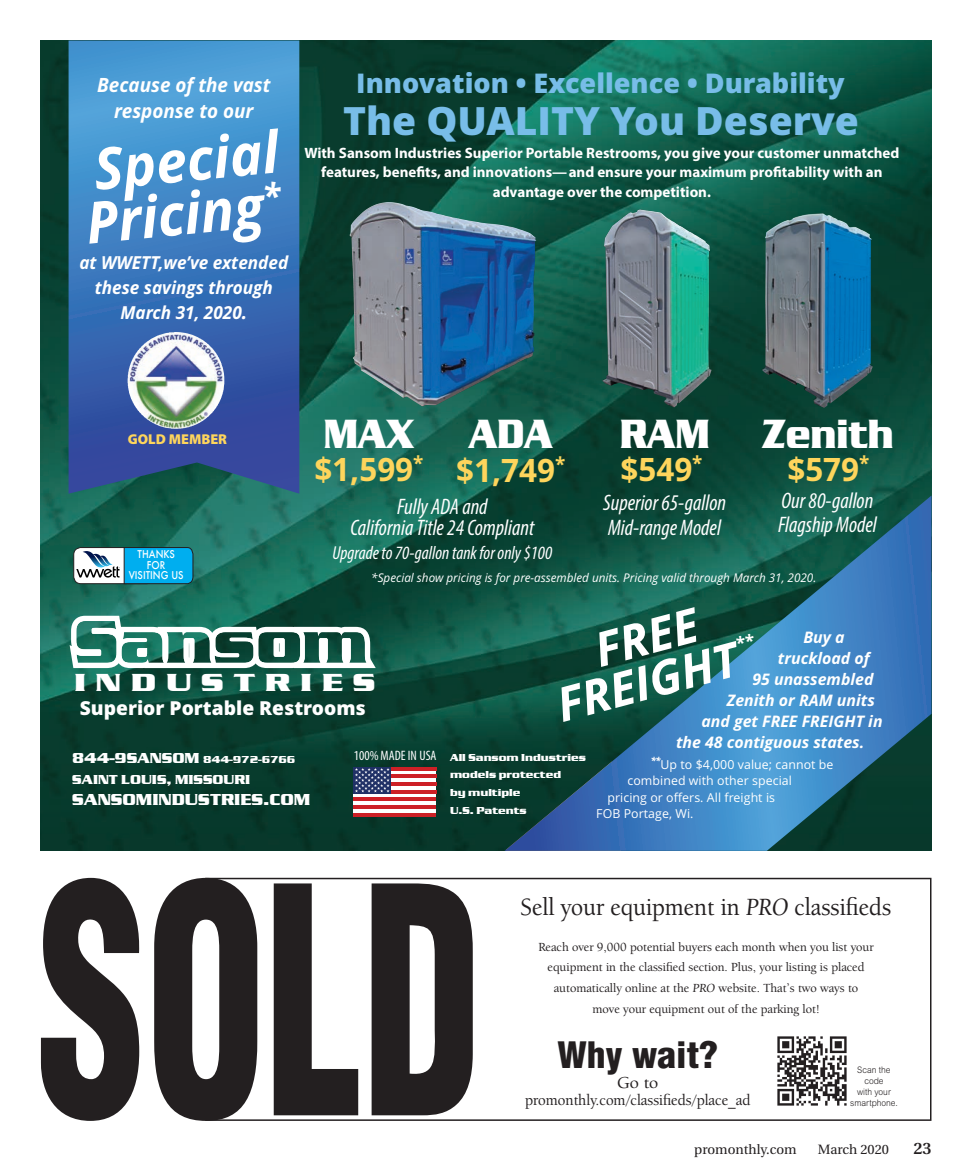
<style>
.page{position:relative;width:972px;height:1175px;background:#fff}
.page>*{position:absolute;margin:0;border:0;box-sizing:border-box;transform-origin:0 0}
.t1{font:900 condensed 309px "Helvetica";color:#231f20;scale:.7 1}
.t2{font:italic 700 57.6px/52.5px "Open Sans";color:#fff;scale:.96 1}
.t3{font:italic 700 47.25px/43.3px "Open Sans";color:#fff;text-align:center}
.t4{font:700 42.45px "Serpentine D";color:#fff;scale:.81 1}
.t5{font:800 39px "Open Sans";color:#78bde8}
.t6{font:900 condensed 35.55px "Helvetica";color:#231f20;scale:1.06 1}
.t7{font:700 32.25px "Open Sans";color:#fed55c}
.t8{font:800 27.15px "Open Sans";color:#78bde8}
.t9{font:700 25.65px "Serpentine D";letter-spacing:.3em;color:#fff;scale:1.25 1}
.t10{font:500 25.5px "Berkeley Oldstyle IT Cby BT";color:#231f20;scale:.94 1}
.t11{font:italic condensed 22.5px/24px "Myriad Pro";color:#fff}
.t12{font:italic 700 19.65px/26.8px "Open Sans";color:#fff;text-align:center;scale:.96 1}
.t13{font:800 19.2px "Open Sans";color:#fff}
.t14{font:italic condensed 18.75px "Myriad Pro";color:#fff}
.t15{font:italic 700 17.85px/24.6px "Open Sans";color:#fff;text-align:center;scale:.96 1}
.t16{font:500 17.1px "Berkeley Oldstyle IT Cby BT";color:#231f20;scale:1.06 1}
.t17{font:700 16.5px "Serpentine D";color:#fff}
.t18{font:600 16.5px "Utopia";color:#231f20}
.t19{font:italic 700 15.9px "Open Sans";color:#fff}
.t20{font:500 15.9px "Berkeley Oldstyle IT Cby BT";color:#231f20;scale:.96 1}
.t21{font:700 15px/19.5px "Myriad Pro";color:#fff;text-align:center}
.t22{font:900 14.25px "Myriad Pro";color:#fed55c}
.t23{font:condensed 13.65px "Myriad Pro";color:#fff}
.t24{font:13.5px "Utopia";color:#231f20}
.t25{font:700 13.5px "Serpentine D";color:#fff}
.t26{font:500 12.75px/20.9px "Berkeley Oldstyle IT Cby BT";color:#231f20;text-align:center}
.t27{font:12.3px "Open Sans";letter-spacing:.005em;color:#fff}
.t28{font:italic 12px "Open Sans";color:#fff}
.t29{font:700 10.5px/17.7px "Serpentine D";color:#fff}
.t30{font:500 10.5px/10.5px "Futura";color:#fff;text-align:center;scale:.88 1}
.t31{font:300 9px/10.8px "Arial";color:#231f20;text-align:center;scale:.94 1}
.s1{font-size:20.1px}
.s2{font-size:15px}
.s3{font-family:"Berkeley Oldstyle IT Cby BT Med Ital";font-weight:400}
</style>
<div class="page">
<img style="left:40px;top:40px;width:892px;height:810px">
<svg style="left:69px;top:40px;width:230px;height:453px;background:#3c78b9"></svg>
<svg style="left:505px;top:495px;width:427px;height:355px;background:#236678"></svg>
<svg style="left:70px;top:615px;width:306px;height:53px"></svg>
<div style="left:353px;top:766px;width:83px;height:50px;background:#fff"></div>
<div style="left:353px;top:766px;width:38px;height:27px;background:#203166"></div>
<svg style="left:355px;top:768px;width:35px;height:24px"></svg>
<svg style="left:391px;top:766px;width:45px;height:4px"></svg>
<hr style="left:391px;top:774px;width:45px;height:4px;background:#cd2026">
<hr style="left:391px;top:782px;width:45px;height:4px;background:#cd2026">
<svg style="left:391px;top:790px;width:45px;height:3px"></svg>
<hr style="left:353px;top:797px;width:83px;height:4px;background:#cd2026">
<hr style="left:353px;top:805px;width:83px;height:4px;background:#cd2026">
<svg style="left:353px;top:813px;width:83px;height:3px"></svg>
<img style="left:604px;top:209px;width:36px;height:36px">
<img style="left:773px;top:213px;width:49px;height:14px">
<img style="left:350px;top:202px;width:37px;height:75px">
<img style="left:128px;top:332px;width:96px;height:97px">
<svg style="left:76px;top:547px;width:118px;height:37px"></svg>
<svg style="left:205px;top:878px;width:727px;height:242px"></svg>
<svg style="left:736px;top:633px;width:19px;height:12px"></svg>
<p class="t12" style="left:97px;top:70px;width:182px">Because of the vast response to our</p>
<p class="t2" style="left:77px;top:144px;width:209px;rotate:-6deg">Special<br>Pricing<sup>*</sup></p>
<p class="t15" style="left:79px;top:250px;width:219px">at WWETT,we’ve extended these savings through<br>March 31, 2020<span class="s1">.</span></p>
<p class="t8" style="left:356px;top:63px;width:490px">Innovation • Excellence • Durability</p>
<p class="t5" style="left:343px;top:91px;width:517px">The QUALITY You Deserve</p>
<p class="t21" style="left:304px;top:143px;width:596px">With Sansom Industries Superior Portable Restrooms, you give your customer unmatched features, benefits, and innovations—and ensure your maximum profitability with an advantage over the competition.</p>
<p class="t22" style="left:128px;top:430px;width:101px">GOLD MEMBER</p>
<p class="t4" style="left:324px;top:409px;width:113px">MAX</p>
<p class="t7" style="left:314px;top:446px;width:111px">$1,599<sup>*</sup></p>
<p class="t4" style="left:469px;top:409px;width:105px">ADA</p>
<p class="t7" style="left:456px;top:447px;width:111px">$1,749<sup>*</sup></p>
<p class="t11" style="left:351px;top:496px;width:185px;line-height:21px;text-align:center">Fully ADA and<br>California Title 24 Compliant</p>
<p class="t4" style="left:620px;top:409px;width:113px">RAM</p>
<p class="t7" style="left:621px;top:446px;width:84px">$549<sup>*</sup></p>
<p class="t11" style="left:603px;top:489px;width:124px;line-height:25.5px">Superior 65-gallon<br>Mid-range Model</p>
<p class="t4" style="left:762px;top:409px;width:164px">Zenith</p>
<p class="t7" style="left:787px;top:446px;width:84px">$579<sup>*</sup></p>
<p class="t11" style="left:778px;top:488px;width:100px">Our 80-gallon<br>Flagship Model</p>
<p class="t30" style="left:138px;top:549px;width:44px">THANKS</p>
<p class="t14" style="left:332px;top:541px;width:221px">Upgrade to 70-gallon tank for only $100</p>
<p class="t30" style="left:129px;top:559px;width:64px">FOR<br>VISITING US</p>
<p class="t28" style="left:371px;top:569px;width:447px">*Special show pricing is for pre-assembled units. Pricing valid through March 31, 2020.</p>
<p class="t9" style="left:74px;top:667px;width:243px">INDUSTRIES</p>
<p class="t13" style="left:80px;top:693px;width:288px">Superior Portable Restrooms</p>
<p class="t29" style="left:72px;top:751px;width:225px"><span class="s2">844-9SANSOM</span> 844-972-6766</p>
<p class="t25" style="left:72px;top:772px;width:179px">SAINT LOUIS, MISSOURI</p>
<p class="t17" style="left:72px;top:790px;width:240px">SANSOMINDUSTRIES.COM</p>
<p class="t23" style="left:354px;top:747px;width:84px">100% MADE IN USA</p>
<p class="t3" style="left:541px;top:642px;width:187px;rotate:-15deg">FREE<br>FREIGHT</p>
<p class="t29" style="left:450px;top:748px;width:137px">All Sansom Industries models protected<br>by multiple<br>U.S. Patents</p>
<p class="t19" style="left:803px;top:626px;width:43px">Buy a</p>
<p class="t19" style="left:778px;top:647px;width:93px">truckload of</p>
<p class="t19" style="left:752px;top:668px;width:123px">95 unassembled</p>
<p class="t19" style="left:727px;top:689px;width:149px">Zenith or RAM units</p>
<p class="t19" style="left:701px;top:710px;width:183px">and get FREE FREIGHT in</p>
<p class="t19" style="left:676px;top:731px;width:190px">the 48 contiguous states.</p>
<p class="t27" style="left:651px;top:756px;width:184px"><sup>**</sup>Up to $4,000 value; cannot be</p>
<p class="t27" style="left:627px;top:772px;width:166px">combined with other special</p>
<p class="t27" style="left:607px;top:789px;width:169px">pricing or offers. All freight is</p>
<p class="t27" style="left:596px;top:805px;width:99px">FOB Portage, Wi.</p>
<p class="t1" style="left:37px;top:806px;width:636px">SOLD</p>
<p class="t10" style="left:521px;top:891px;width:396px">Sell your equipment in <span class="s3">PRO</span> classifieds</p>
<p class="t26" style="left:538px;top:935px;width:337px">Reach over 9,000 potential buyers each month when you list your equipment in the classified section. Plus, your listing is placed automatically online at the <span class="s3">PRO</span> website. That’s two ways to<br>move your equipment out of the parking lot!</p>
<p class="t6" style="left:557px;top:1032px;width:153px">Why wait?</p>
<p class="t16" style="left:617px;top:1071px;width:40px">Go to</p>
<p class="t20" style="left:525px;top:1089px;width:236px">promonthly.com/classifieds/place_ad</p>
<p class="t31" style="left:850px;top:1064px;width:52px">Scan the code<br>with your smartphone.</p>
<p class="t24" style="left:694px;top:1142px;width:104px">promonthly.com</p>
<p class="t24" style="left:818px;top:1142px;width:73px">March 2020</p>
<p class="t18" style="left:913px;top:1139px;width:20px">23</p>
</div>
